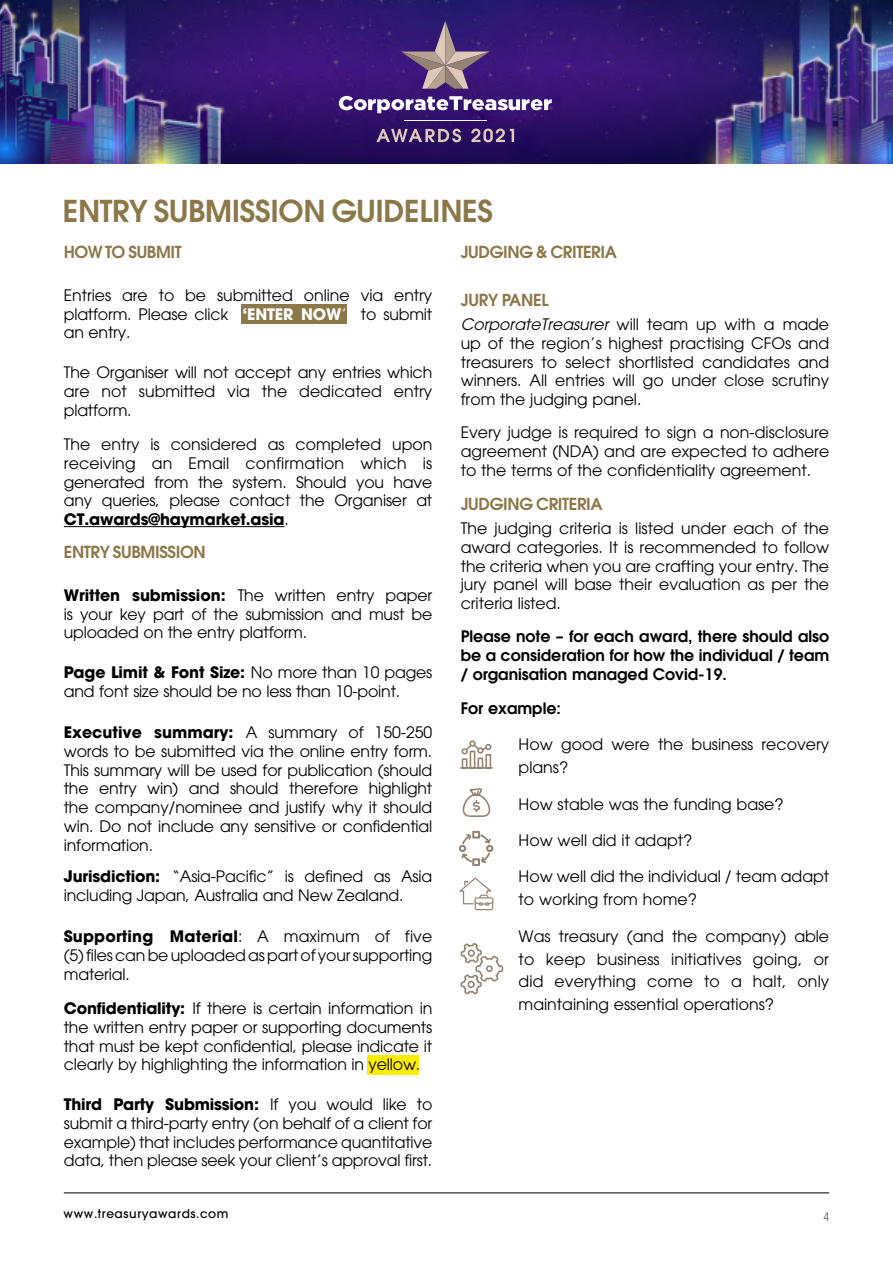
<style>
.page{position:relative;width:893px;height:1263px;background:#fff}
.page>*{position:absolute;margin:0;border:0;box-sizing:border-box;transform-origin:0 0}
.t1{font:600 30px "Avant Garde";letter-spacing:-.01em;color:#8b7747}
.t2{font:600 16.5px "Avant Garde";letter-spacing:-.02em;color:#8b7747}
.t3{font:15.75px/18.8px "Avant Garde";letter-spacing:-.01em;color:#000;text-align:justify}
.t4{font:600 15.75px/18.8px "Avant Garde";color:#000;text-align:justify}
.t5{font:500 12px "Avant Garde";letter-spacing:.05em;color:#000}
.t6{font:100 condensed 12px "Helvetica Neue";color:#000}
.s1{font-weight:700;color:#fff}
.s2{color:#fff}
.s3{font-weight:700}
.s4{font-style:italic}
</style>
<div class="page">
<img style="left:0;top:0;width:893px;height:164px">
<svg style="left:339px;top:96px;width:213px;height:17px"></svg>
<hr style="left:404px;top:120px;width:82px;height:1px;background:#fff">
<svg style="left:401px;top:21px;width:89px;height:68px;background:#634982"></svg>
<svg style="left:376px;top:129px;width:85px;height:13px"></svg>
<svg style="left:471px;top:129px;width:43px;height:13px"></svg>
<hr style="left:64px;top:1192px;width:765px;height:1px;background:#000">
<div style="left:242px;top:304px;width:105px;height:19px;background:#8b7747"></div>
<svg style="left:462px;top:788px;width:29px;height:29px"></svg>
<hr style="left:461px;top:767px;width:31px;height:2px;background:#948373">
<div style="left:462px;top:758px;width:5px;height:11px;border:2px solid #948373"></div>
<div style="left:470px;top:751px;width:5px;height:18px;border:2px solid #948373"></div>
<div style="left:477px;top:757px;width:6px;height:12px;border:2px solid #948373"></div>
<div style="left:485px;top:754px;width:6px;height:15px;border:2px solid #948373"></div>
<svg style="left:461px;top:740px;width:31px;height:15px"></svg>
<svg style="left:459px;top:878px;width:45px;height:117px"></svg>
<svg style="left:459px;top:831px;width:34px;height:35px"></svg>
<hr style="left:64px;top:526px;width:220px;height:1px;background:#000">
<div style="left:367px;top:1055px;width:51px;height:19px;background:#ffed00"></div>
<h1 class="t1" style="left:63px;top:191px;width:432px">ENTRY SUBMISSION GUIDELINES</h1>
<p class="t2" style="left:64px;top:241px;width:120px">HOW TO SUBMIT</p>
<p class="t3" style="left:64px;top:286px;width:370px">Entries are to be submitted online via entry platform. Please click <span class="s1">‘ENTER NOW</span><span class="s2">’</span> to submit an entry.</p>
<p class="t3" style="left:64px;top:363px;width:370px">The Organiser will not accept any entries which are not submitted via the dedicated entry platform.</p>
<p class="t3" style="left:64px;top:435px;width:370px">The entry is considered as completed upon receiving an Email confirmation which is generated from the system. Should you have any queries, please contact the Organiser at <span class="s3">CT.awards@haymarket.asia</span>.</p>
<p class="t2" style="left:64px;top:541px;width:144px">ENTRY SUBMISSION</p>
<p class="t3" style="left:64px;top:586px;width:370px"><span class="s3">Written submission:</span> The written entry paper is your key part of the submission and must be uploaded on the entry platform.</p>
<p class="t3" style="left:64px;top:663px;width:370px"><span class="s3">Page Limit &amp; Font Size:</span> No more than 10 pages and font size should be no less than 10-point.</p>
<p class="t3" style="left:64px;top:723px;width:370px"><span class="s3">Executive summary:</span> A summary of 150-250 words to be submitted via the online entry form.<br>This summary will be used for publication (should the entry win) and should therefore highlight the company/nominee and justify why it should win. Do not include any sensitive or confidential information.</p>
<p class="t3" style="left:64px;top:867px;width:370px"><span class="s3">Jurisdiction:</span> “Asia-Pacific” is defined as Asia including Japan, Australia and New Zealand.</p>
<p class="t3" style="left:64px;top:927px;width:370px"><span class="s3">Supporting Material</span>: A maximum of five (5) files can be uploaded as part of your supporting material.</p>
<p class="t3" style="left:64px;top:999px;width:370px"><span class="s3">Confidentiality:</span> If there is certain information in the written entry paper or supporting documents that must be kept confidential, please indicate it clearly by highlighting the information in yellow.</p>
<p class="t3" style="left:64px;top:1095px;width:370px"><span class="s3">Third Party Submission:</span> If you would like to submit a third-party entry (on behalf of a client for example) that includes performance quantitative data, then please seek your client’s approval first.</p>
<p class="t2" style="left:461px;top:241px;width:158px">JUDGING &amp; CRITERIA</p>
<p class="t2" style="left:461px;top:289px;width:90px">JURY PANEL</p>
<p class="t3" style="left:461px;top:315px;width:370px"><span class="s4">CorporateTreasurer</span> will team up with a made up of the region’s highest practising CFOs and treasurers to select shortlisted candidates and winners. All entries will go under close scrutiny from the judging panel.</p>
<p class="t3" style="left:461px;top:423px;width:370px">Every judge is required to sign a non-disclosure agreement (NDA) and are expected to adhere to the terms of the confidentiality agreement.</p>
<p class="t2" style="left:461px;top:493px;width:144px">JUDGING CRITERIA</p>
<p class="t3" style="left:461px;top:519px;width:370px">The judging criteria is listed under each of the award categories. It is recommended to follow the criteria when you are crafting your entry. The jury panel will base their evaluation as per the criteria listed.</p>
<p class="t4" style="left:461px;top:627px;width:370px">Please note – for each award, there should also be a consideration for how the individual / team / organisation managed Covid-19.</p>
<p class="t4" style="left:461px;top:699px;width:102px">For example:</p>
<p class="t3" style="left:519px;top:733px;width:312px;line-height:22.5px">How good were the business recovery plans?</p>
<p class="t3" style="left:519px;top:795px;width:267px">How stable was the funding base?</p>
<p class="t3" style="left:519px;top:831px;width:175px">How well did it adapt?</p>
<p class="t3" style="left:519px;top:865px;width:312px;line-height:22.5px">How well did the individual / team adapt to working from home?</p>
<p class="t3" style="left:519px;top:925px;width:312px;line-height:22.5px">Was treasury (and the company) able to keep business initiatives going, or did everything come to a halt, only maintaining essential operations?</p>
<p class="t5" style="left:64px;top:1206px;width:166px">www.treasuryawards.com</p>
<p class="t6" style="left:823px;top:1210px;width:7px">4</p>
</div>
